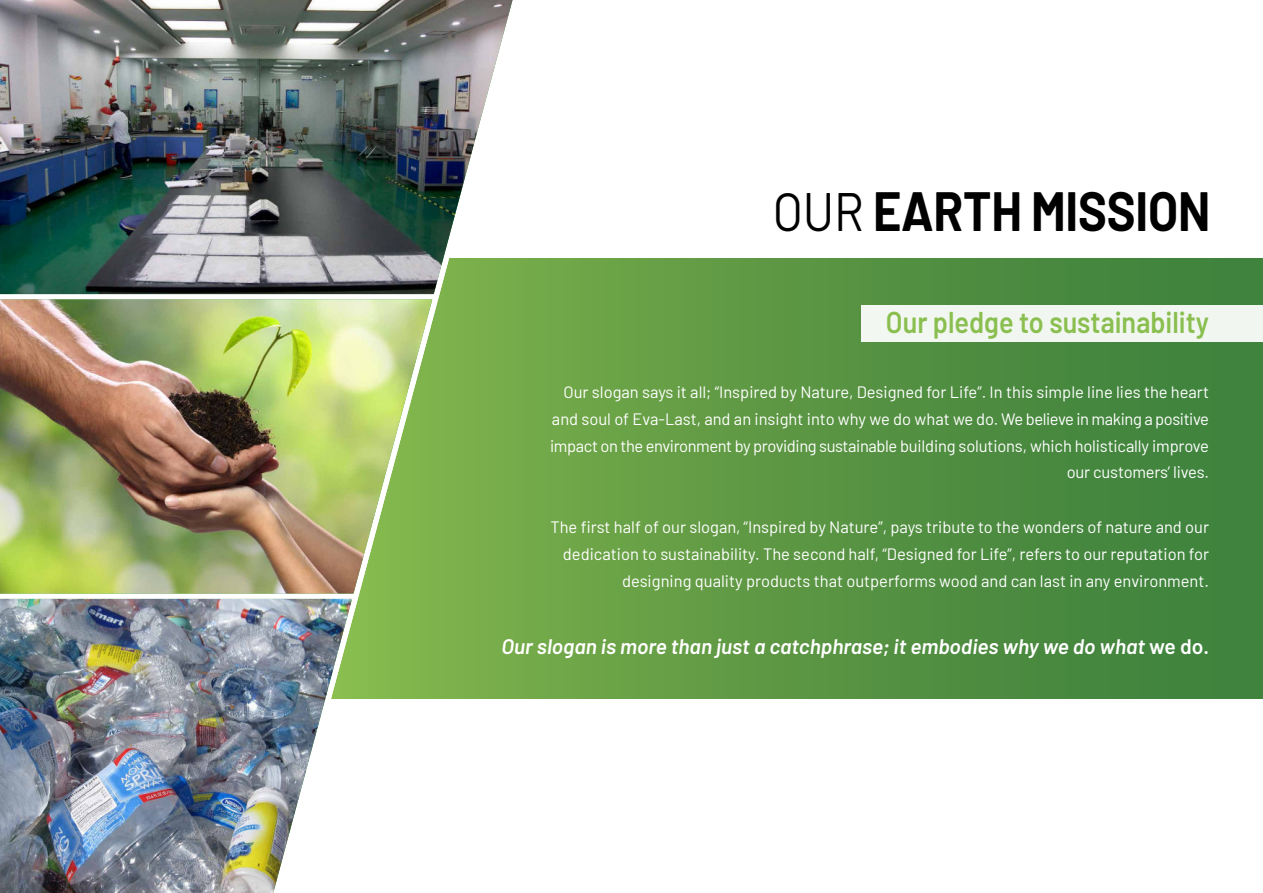
<style>
.page{position:relative;width:1263px;height:893px;background:#fff}
.page>*{position:absolute;margin:0;border:0;box-sizing:border-box;transform-origin:0 0}
.t1{font:700 54px "Barlow";letter-spacing:-.005em;color:#000;scale:.9 1}
.t2{font:600 30px "Barlow";color:#8abf50;scale:.9 1}
.t3{font:italic 600 21px "Barlow";color:#fff}
.t4{font:16.5px/27px "Barlow";color:#fff;text-align:right}
.s1{font-weight:400}
.s2{font-style:normal}
</style>
<div class="page">
<img style="left:0;top:0;width:512px;height:294px">
<img style="left:0;top:299px;width:331px;height:294px">
<img style="left:0;top:599px;width:331px;height:294px">
<svg style="left:331px;top:258px;width:932px;height:441px;background:#629b49"></svg>
<div style="left:862px;top:305px;width:401px;height:37px;background:#f2f6f1"></div>
<h1 class="t1" style="left:773px;top:191px;width:488px"><span class="s1">OUR</span> EARTH MISSION</h1>
<h2 class="t2" style="left:886px;top:311px;width:360px">Our pledge to sustainability</h2>
<p class="t4" style="left:550px;top:379px;width:660px">Our slogan says it all; “Inspired by Nature, Designed for Life”. In this simple line lies the heart and soul of Eva-Last, and an insight into why we do what we do. We believe in making a positive impact on the environment by providing sustainable building solutions, which holistically improve our customers’ lives.</p>
<p class="t4" style="left:550px;top:512px;width:660px">The first half of our slogan, “Inspired by Nature”, pays tribute to the wonders of nature and our dedication to sustainability. The second half, “Designed for Life”, refers to our reputation for designing quality products that outperforms wood and can last in any environment.</p>
<p class="t3" style="left:501px;top:639px;width:709px">Our slogan is more than just a catchphrase; it embodies why we do what <span class="s2">we do.</span></p>
</div>
